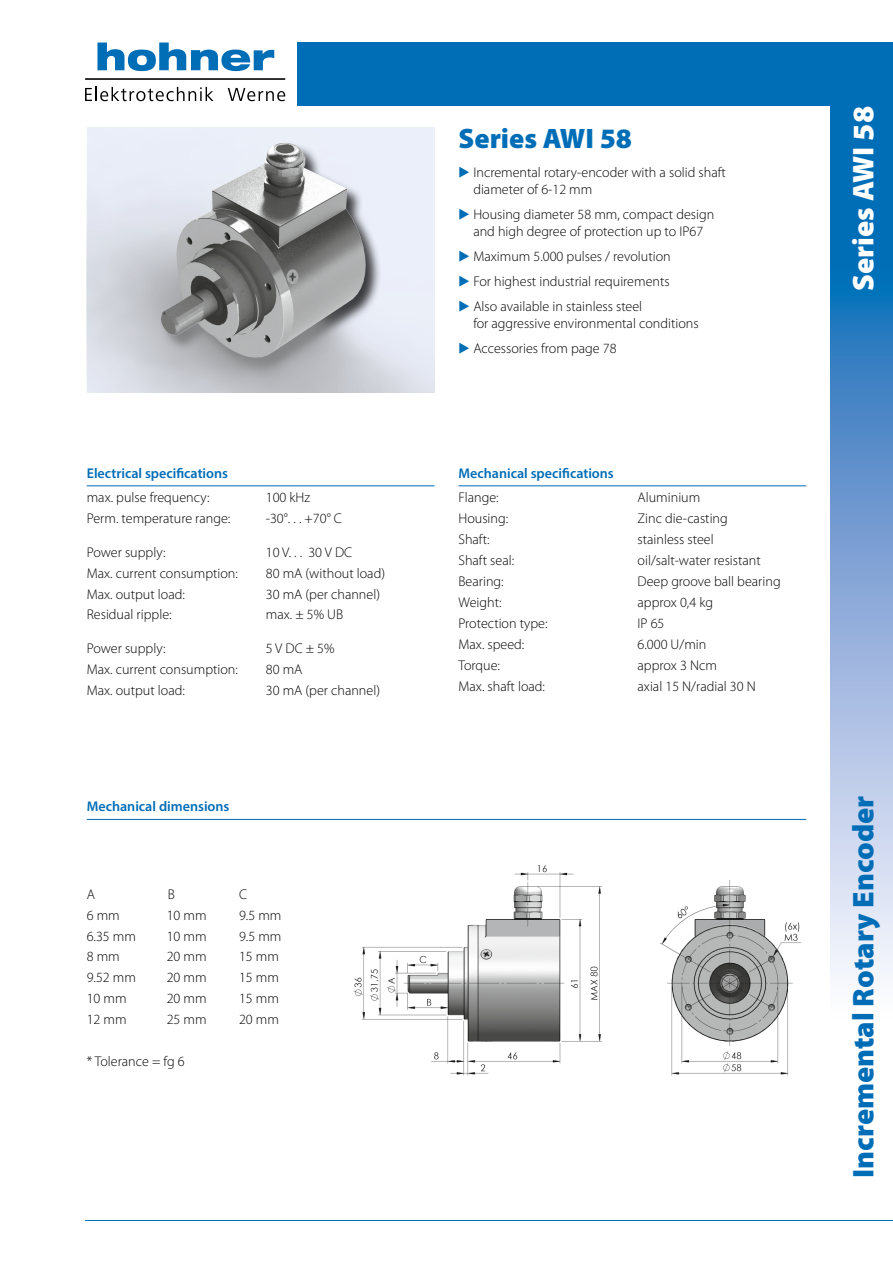
<style>
.page{position:relative;width:893px;height:1263px;background:#fff}
.page>*{position:absolute;margin:0;border:0;box-sizing:border-box;transform-origin:0 0}
.t1{font:900 30px "Myriad Pro";color:#006db6}
.t2{font:900 30px "Myriad Pro";color:#fff}
.t3{font:900 28.2px "Myriad Pro";color:#006db7}
.t4{font:300 14.1px/24.9px "Myriad Pro";color:#000}
.t5{font:600 14.1px "Myriad Pro";color:#006db7}
.s1{font-family:"European Pi Three";font-weight:400;color:#006db7}
</style>
<div class="page">
<div style="left:298px;top:43px;width:595px;height:63px;background:#006db7"></div>
<div style="left:830px;top:43px;width:63px;height:211px;background:#006db7"></div>
<svg style="left:830px;top:254px;width:63px;height:725px;background:#89aeda"></svg>
<hr style="left:85px;top:1220px;width:808px;height:1px;background:#006db7">
<svg style="left:97px;top:43px;width:177px;height:28px"></svg>
<svg style="left:85px;top:87px;width:128px;height:14px"></svg>
<svg style="left:228px;top:88px;width:57px;height:13px"></svg>
<hr style="left:85px;top:78px;width:200px;height:2px;background:#000">
<hr style="left:458px;top:485px;width:348px;height:1px;background:#006db7">
<hr style="left:87px;top:485px;width:347px;height:1px;background:#006db7">
<hr style="left:87px;top:819px;width:719px;height:1px;background:#006db7">
<img style="left:87px;top:128px;width:347px;height:264px">
<img style="left:353px;top:865px;width:448px;height:211px">
<p class="t5" style="left:87px;top:464px;width:143px">Electrical specifications</p>
<p class="t4" style="left:87px;top:485px;width:124px">max. pulse frequency:</p>
<p class="t4" style="left:266px;top:485px;width:46px">100 kHz</p>
<p class="t4" style="left:87px;top:506px;width:145px">Perm. temperature range:</p>
<p class="t4" style="left:266px;top:506px;width:78px">-30°. . . +70° C</p>
<p class="t4" style="left:87px;top:539px;width:80px">Power supply:</p>
<p class="t4" style="left:266px;top:539px;width:88px">10 V. . . 30 V DC</p>
<p class="t4" style="left:87px;top:560px;width:153px">Max. current consumption:</p>
<p class="t4" style="left:266px;top:560px;width:121px">80 mA (without load)</p>
<p class="t4" style="left:87px;top:581px;width:100px">Max. output load:</p>
<p class="t4" style="left:266px;top:581px;width:116px">30 mA (per channel)</p>
<p class="t4" style="left:87px;top:602px;width:86px">Residual ripple:</p>
<p class="t4" style="left:266px;top:602px;width:79px">max. ± 5% UB</p>
<p class="t4" style="left:87px;top:635px;width:80px">Power supply:</p>
<p class="t4" style="left:266px;top:635px;width:70px">5 V DC ± 5%</p>
<p class="t4" style="left:87px;top:656px;width:153px">Max. current consumption:</p>
<p class="t4" style="left:266px;top:656px;width:38px">80 mA</p>
<p class="t4" style="left:87px;top:677px;width:100px">Max. output load:</p>
<p class="t4" style="left:266px;top:677px;width:116px">30 mA (per channel)</p>
<p class="t5" style="left:87px;top:797px;width:144px">Mechanical dimensions</p>
<p class="t4" style="left:87px;top:881px;width:10px">A</p>
<p class="t4" style="left:168px;top:881px;width:9px">B</p>
<p class="t4" style="left:239px;top:881px;width:10px">C</p>
<p class="t4" style="left:87px;top:902px;width:35px">6 mm</p>
<p class="t4" style="left:167px;top:902px;width:41px">10 mm</p>
<p class="t4" style="left:239px;top:902px;width:44px">9.5 mm</p>
<p class="t4" style="left:87px;top:923px;width:51px">6.35 mm</p>
<p class="t4" style="left:167px;top:923px;width:41px">10 mm</p>
<p class="t4" style="left:239px;top:923px;width:44px">9.5 mm</p>
<p class="t4" style="left:87px;top:944px;width:35px">8 mm</p>
<p class="t4" style="left:167px;top:944px;width:41px">20 mm</p>
<p class="t4" style="left:239px;top:944px;width:41px">15 mm</p>
<p class="t4" style="left:87px;top:965px;width:51px">9.52 mm</p>
<p class="t4" style="left:167px;top:965px;width:41px">20 mm</p>
<p class="t4" style="left:239px;top:965px;width:41px">15 mm</p>
<p class="t4" style="left:87px;top:986px;width:41px">10 mm</p>
<p class="t4" style="left:167px;top:986px;width:41px">20 mm</p>
<p class="t4" style="left:239px;top:986px;width:41px">15 mm</p>
<p class="t4" style="left:87px;top:1007px;width:41px">12 mm</p>
<p class="t4" style="left:167px;top:1007px;width:41px">25 mm</p>
<p class="t4" style="left:239px;top:1007px;width:41px">20 mm</p>
<p class="t4" style="left:87px;top:1049px;width:99px">* Tolerance = fg 6</p>
<h2 class="t3" style="left:458px;top:120px;width:175px">Series AWI 58</h2>
<p class="t4" style="left:473px;top:164px;width:254px;line-height:17px;text-indent:-15px"><span class="s1">E</span> Incremental rotary-encoder with a solid shaft diameter of 6-12 mm</p>
<p class="t4" style="left:458px;top:206px;width:257px;line-height:17px;text-align:center"><span class="s1">E</span> Housing diameter 58 mm, compact design and high degree of protection up to IP67</p>
<p class="t4" style="left:458px;top:244px;width:214px;text-align:justify"><span class="s1">E</span> Maximum 5.000 pulses / revolution <span class="s1">E</span> For highest industrial requirements <span class="s1">E</span> Also available in stainless steel</p>
<p class="t4" style="left:458px;top:310px;width:242px;text-indent:15px">for aggressive environmental conditions<br><span class="s1">E</span> Accessories from page 78</p>
<p class="t5" style="left:458px;top:464px;width:157px">Mechanical specifications</p>
<p class="t4" style="left:458px;top:485px;width:42px">Flange:</p>
<p class="t4" style="left:638px;top:485px;width:64px">Aluminium</p>
<p class="t4" style="left:458px;top:506px;width:51px">Housing:</p>
<p class="t4" style="left:638px;top:506px;width:92px">Zinc die-casting</p>
<p class="t4" style="left:458px;top:527px;width:33px">Shaft:</p>
<p class="t4" style="left:638px;top:527px;width:78px">stainless steel</p>
<p class="t4" style="left:458px;top:548px;width:57px">Shaft seal:</p>
<p class="t4" style="left:638px;top:548px;width:125px">oil/salt-water resistant</p>
<p class="t4" style="left:458px;top:569px;width:47px">Bearing:</p>
<p class="t4" style="left:638px;top:569px;width:145px">Deep groove ball bearing</p>
<p class="t4" style="left:458px;top:590px;width:45px">Weight:</p>
<p class="t4" style="left:638px;top:590px;width:77px">approx 0,4 kg</p>
<p class="t4" style="left:458px;top:611px;width:91px">Protection type:</p>
<p class="t4" style="left:638px;top:611px;width:28px">IP 65</p>
<p class="t4" style="left:458px;top:631px;width:67px">Max. speed:</p>
<p class="t4" style="left:638px;top:631px;width:70px">6.000 U/min</p>
<p class="t4" style="left:458px;top:652px;width:43px">Torque:</p>
<p class="t4" style="left:638px;top:652px;width:81px">approx 3 Ncm</p>
<p class="t4" style="left:458px;top:673px;width:88px">Max. shaft load:</p>
<p class="t4" style="left:638px;top:673px;width:120px">axial 15 N/radial 30 N</p>
<h1 class="t2" style="left:843px;top:291px;width:186px;rotate:-90deg">Series AWI 58</h1>
<h1 class="t1" style="left:843px;top:1178px;width:384px;rotate:-90deg">Incremental Rotary Encoder</h1>
</div>
